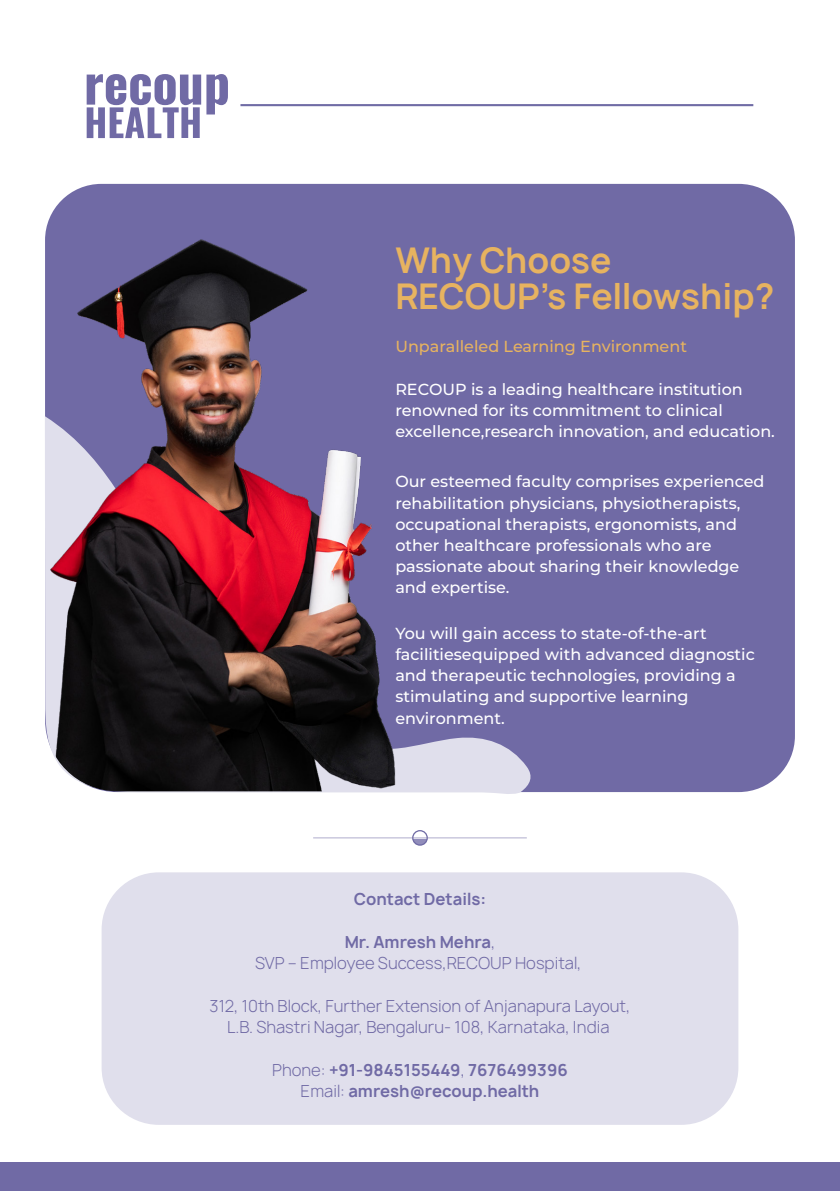
<style>
.page{position:relative;width:840px;height:1191px;background:#fff}
.page>*{position:absolute;margin:0;border:0;box-sizing:border-box;transform-origin:0 0}
.t1{font:700 34px/36px "Manrope";color:#e7b360}
.t2{font:500 16px/21.2px "Montserrat";color:#fff}
.t3{font:300 16px/21.2px "Manrope";color:#706aa5;text-align:center}
.t4{font:700 16px/21.2px "Manrope";color:#706aa5;text-align:center}
.t5{font:500 16px "Montserrat";color:#e7b360}
.s1{font-weight:700}
.s2{font-weight:300}
</style>
<div class="page">
<div style="left:101px;top:872px;width:637px;height:252px;background:#e0dfec;border-radius:57px"></div>
<svg style="left:87px;top:74px;width:141px;height:64px"></svg>
<hr style="left:240px;top:104px;width:512px;height:2px;background:#706ca5">
<hr style="left:313px;top:837px;width:213px;height:1px;background:#706ca5">
<svg style="left:412px;top:830px;width:15px;height:15px"></svg>
<div style="left:412px;top:830px;width:15px;height:15px;border:1px solid #706ca5;border-radius:50%"></div>
<div style="left:56px;top:184px;width:738px;height:608px;background:#706aa5"></div>
<img style="left:45px;top:206px;width:595px;height:585px">
<div style="left:0;top:1161px;width:839px;height:30px;background:#706aa5"></div>
<h1 class="t1" style="left:395px;top:243px;width:380px">Why Choose<br>RECOUP’s Fellowship?</h1>
<p class="t5" style="left:395px;top:335px;width:293px">Unparalleled Learning Environment</p>
<p class="t2" style="left:395px;top:378px;width:381px">RECOUP is a leading healthcare institution renowned for its commitment to clinical excellence,research innovation, and education.</p>
<p class="t2" style="left:395px;top:470px;width:370px">Our esteemed faculty comprises experienced rehabilitation physicians, physiotherapists, occupational therapists, ergonomists, and other healthcare professionals who are passionate about sharing their knowledge and expertise.</p>
<p class="t2" style="left:395px;top:622px;width:361px">You will gain access to state-of-the-art facilitiesequipped with advanced diagnostic and therapeutic technologies, providing a stimulating and supportive learning environment.</p>
<p class="t4" style="left:353px;top:888px;width:134px">Contact Details:</p>
<p class="t3" style="left:255px;top:931px;width:328px"><span class="s1">Mr. Amresh Mehra</span>,<br>SVP – Employee Success,RECOUP Hospital,</p>
<p class="t3" style="left:209px;top:995px;width:422px">312, 10th Block, Further Extension of Anjanapura Layout,<br>L.B. Shastri Nagar, Bengaluru- 108, Karnataka, India</p>
<p class="t4" style="left:272px;top:1059px;width:297px"><span class="s2">Phone:</span> +91-9845155449<span class="s2">,</span> 7676499396<br><span class="s2">Email:</span> amresh@recoup.health</p>
</div>
